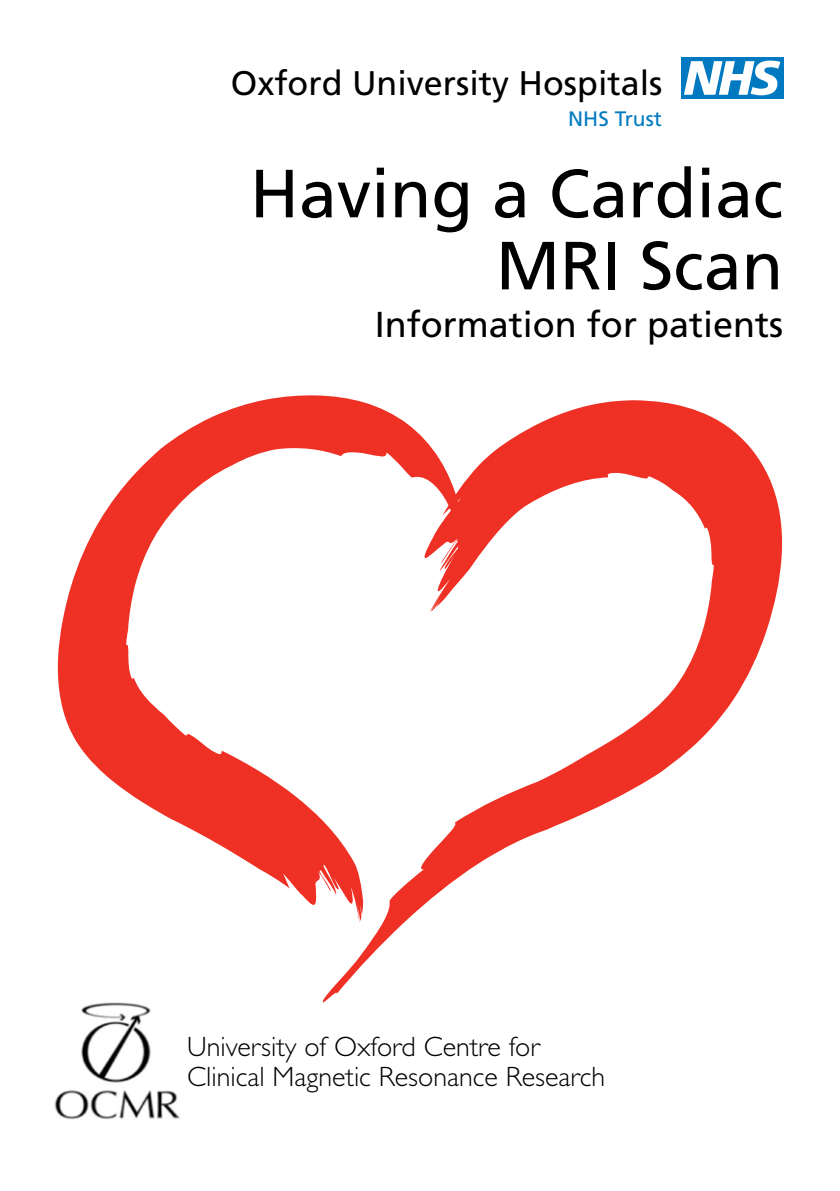
<style>
.page{position:relative;width:840px;height:1191px;background:#fff}
.page>*{position:absolute;margin:0;border:0;box-sizing:border-box;transform-origin:0 0}
.t1{font:68px/72px "Frutiger";color:#000;text-align:right}
.t2{font:36px "Frutiger";color:#000}
.t3{font:34px "Frutiger";color:#000}
.t4{font:300 28px/30px "Gill Sans";color:#000}
.t5{font:20.8px "Frutiger";color:#0079c1}
</style>
<div class="page">
<div style="left:680px;top:57px;width:102px;height:42px;background:#0079c1"></div>
<svg style="left:684px;top:61px;width:96px;height:34px"></svg>
<svg style="left:322px;top:400px;width:460px;height:603px"></svg>
<svg style="left:57px;top:395px;width:409px;height:528px"></svg>
<img style="left:54px;top:1002px;width:126px;height:118px">
<p class="t3" style="left:231px;top:63px;width:433px">Oxford University Hospitals</p>
<p class="t5" style="left:568px;top:107px;width:95px">NHS Trust</p>
<h1 class="t1" style="left:250px;top:157px;width:534px">Having a Cardiac<br>MRI Scan</h1>
<p class="t2" style="left:374px;top:303px;width:410px">Information for patients</p>
<p class="t4" style="left:187px;top:1032px;width:419px">University of Oxford Centre for<br>Clinical Magnetic Resonance Research</p>
</div>
